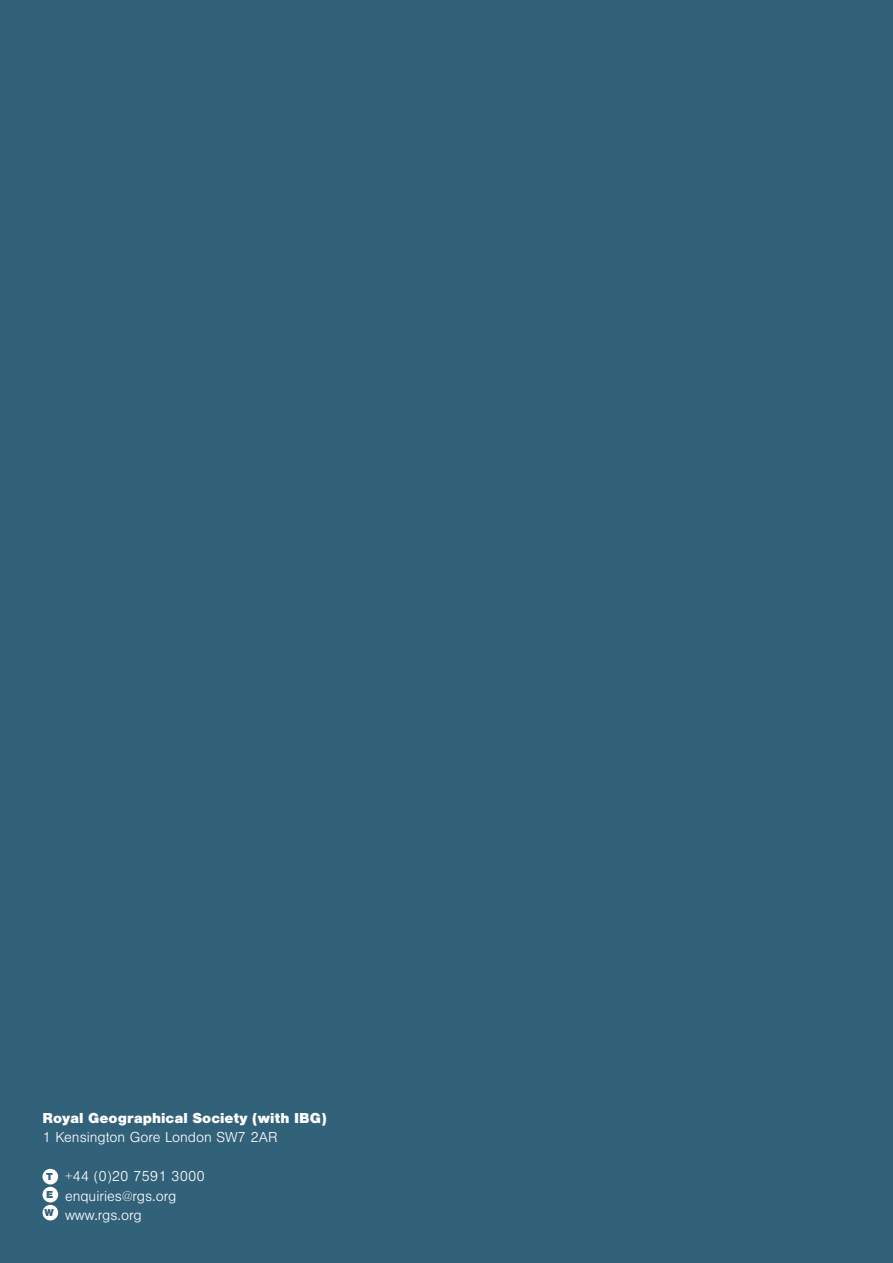
<style>
.page{position:relative;width:893px;height:1263px;background:#32617a}
.page>*{position:absolute;margin:0;border:0;box-sizing:border-box;transform-origin:0 0}
.t1{font:300 15px/19.5px "Nimbus San";color:#fff}
.t2{font:900 15px "Nimbus San";color:#fff}
.t3{font:900 10.5px/18px "Nimbus San";color:#32617a;text-align:justify}
</style>
<div class="page">
<div style="left:43px;top:1169px;width:15px;height:15px;background:#fff;border-radius:50%"></div>
<div style="left:43px;top:1187px;width:15px;height:15px;background:#fff;border-radius:50%"></div>
<div style="left:43px;top:1205px;width:15px;height:15px;background:#fff;border-radius:50%"></div>
<p class="t2" style="left:43px;top:1109px;width:286px">Royal Geographical Society (with IBG)</p>
<p class="t1" style="left:43px;top:1128px;width:237px">1 Kensington Gore London SW7 2AR</p>
<p class="t1" style="left:65px;top:1167px;width:141px">+44 (0)20 7591 3000 enquiries@rgs.org www.rgs.org</p>
<p class="t3" style="left:45px;top:1168px;width:11px">T E W</p>
</div>
